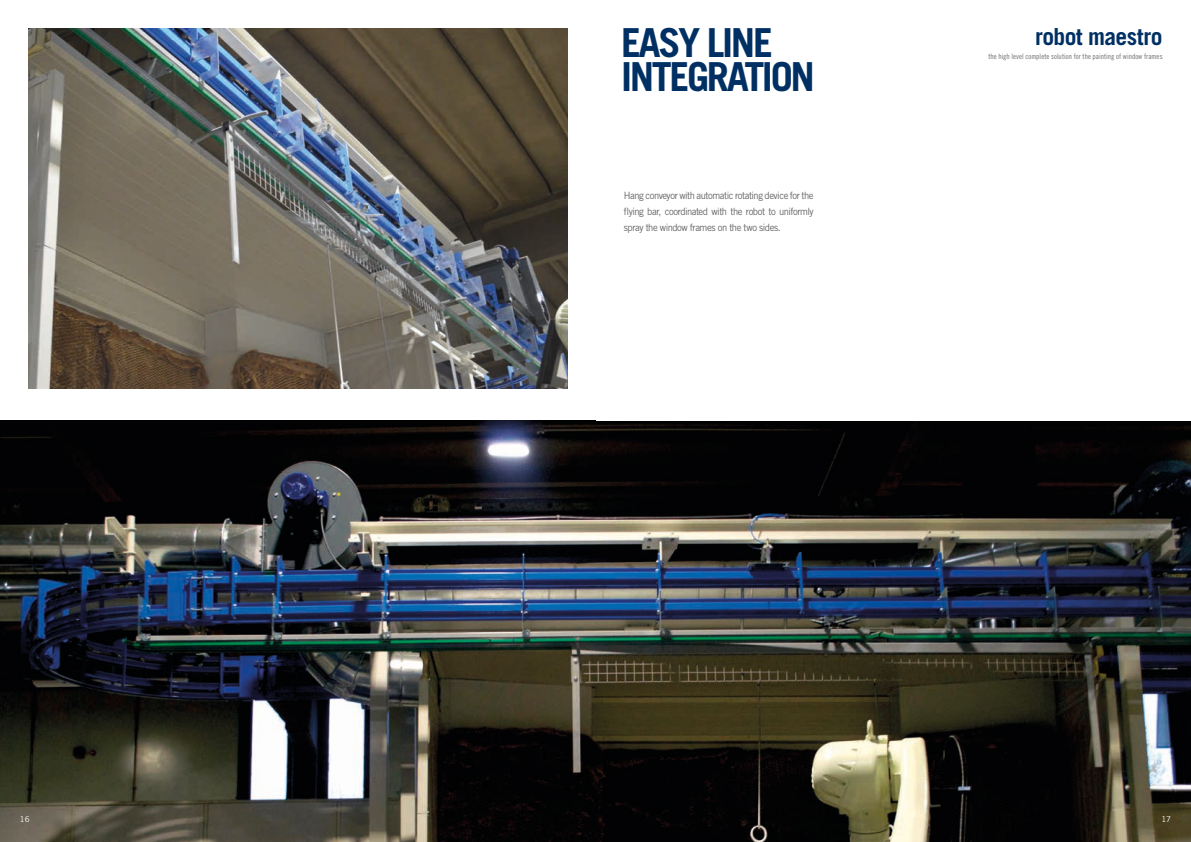
<style>
.page{position:relative;width:1191px;height:842px;background:#fff}
.page>*{position:absolute;margin:0;border:0;box-sizing:border-box;transform-origin:0 0}
.t1{font:700 40px/34px "Trade Gothic LT Std";letter-spacing:-.06em;color:#003063}
.t2{font:700 23.5px "Trade Gothic LT Std";letter-spacing:-.015em;color:#003063}
.t3{font:10px/16px "Trade Gothic LT Std";letter-spacing:-.05em;color:#646463;text-align:justify;scale:.94 1}
.t4{font:8px "Trade Gothic LT Std";color:#fff}
.t5{font:7.5px "Trade Gothic LT Std Cn 18";letter-spacing:.005em;color:#70706f}
</style>
<div class="page">
<img style="left:0;top:421px;width:595px;height:421px">
<img style="left:28px;top:28px;width:539px;height:360px">
<img style="left:595px;top:421px;width:596px;height:421px">
<h1 class="t1" style="left:621px;top:25px;width:195px">EASY LINE<br>INTEGRATION</h1>
<p class="t3" style="left:624px;top:187px;width:203px">Hang conveyor with automatic rotating device for the flying bar, coordinated with the robot to uniformly spray the window frames on the two sides.</p>
<h2 class="t2" style="left:1035px;top:23px;width:129px">robot maestro</h2>
<p class="t5" style="left:988px;top:52px;width:176px">the high level complete solution for the painting of window frames</p>
<p class="t4" style="left:20px;top:814px;width:11px">16</p>
<p class="t4" style="left:1161px;top:814px;width:11px">17</p>
</div>
